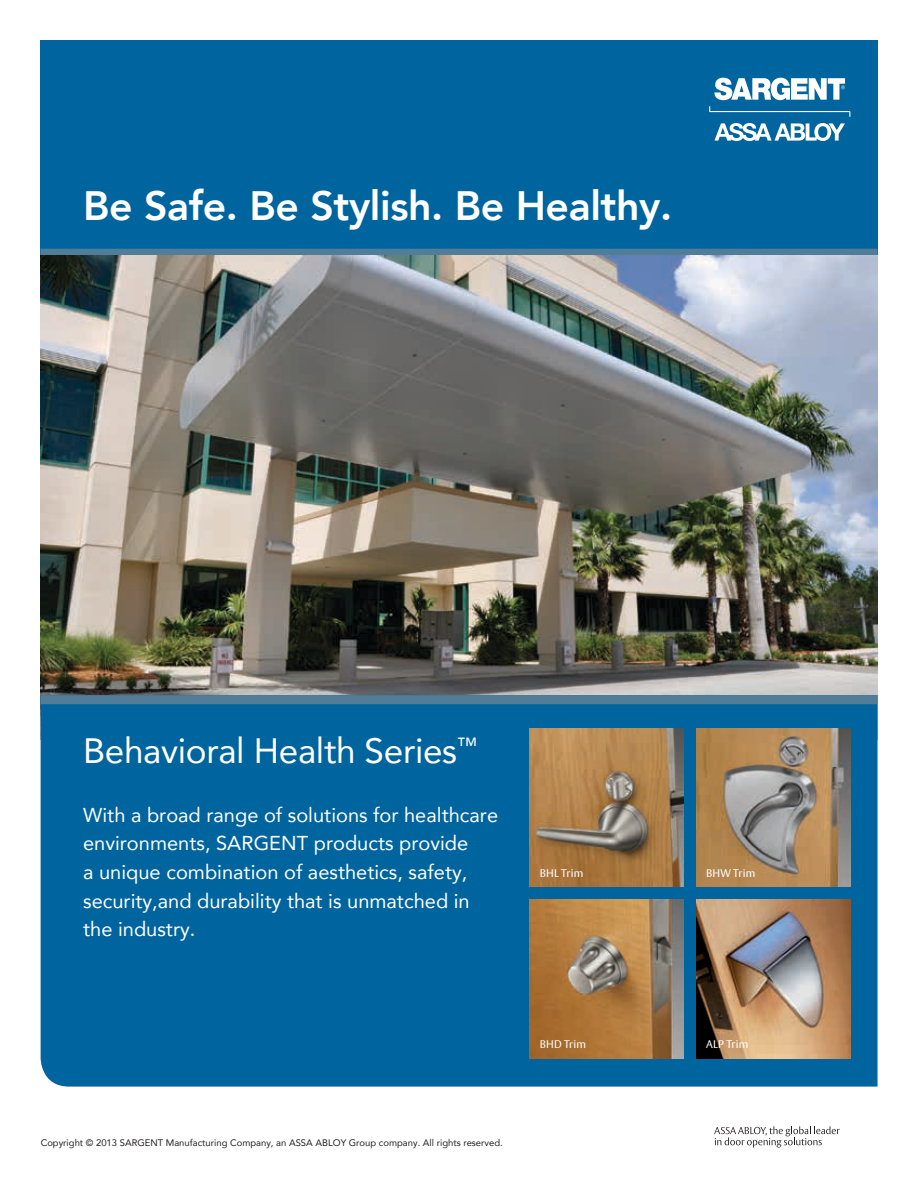
<style>
.page{position:relative;width:918px;height:1188px;background:#fff}
.page>*{position:absolute;margin:0;border:0;box-sizing:border-box;transform-origin:0 0}
.t1{font:800 40.95px "Avenir";letter-spacing:-.01em;color:#fff}
.t2{font:35.1px "Avenir";letter-spacing:-.01em;color:#fff}
.t3{font:20.1px/28.7px "Avenir";color:#fff}
.t4{font:11.1px "ASSA Vesta";letter-spacing:.015em;color:#fff}
.t5{font:9.45px "Avenir";color:#231f20}
</style>
<div class="page">
<div style="left:40px;top:40px;width:838px;height:215px;background:#00659e"></div>
<svg style="left:709px;top:106px;width:141px;height:11px"></svg>
<svg style="left:714px;top:123px;width:131px;height:18px"></svg>
<svg style="left:714px;top:78px;width:131px;height:22px"></svg>
<div style="left:40px;top:249px;width:838px;height:9px;background:#527d98"></div>
<img style="left:40px;top:255px;width:838px;height:484px">
<div style="left:41px;top:695px;width:837px;height:392px;background:#00659e"></div>
<svg style="left:714px;top:1126px;width:126px;height:22px"></svg>
<div style="left:40px;top:695px;width:837px;height:9px;background:#527d98"></div>
<img style="left:530px;top:900px;width:154px;height:158px">
<img style="left:530px;top:728px;width:154px;height:158px">
<img style="left:696px;top:728px;width:154px;height:158px">
<img style="left:696px;top:900px;width:154px;height:158px">
<h1 class="t1" style="left:83px;top:169px;width:591px">Be Safe. Be Stylish. Be Healthy.</h1>
<h2 class="t2" style="left:83px;top:723px;width:396px">Behavioral Health Series<sup>™</sup></h2>
<p class="t3" style="left:83px;top:800px;width:417px">With a broad range of solutions for healthcare environments, SARGENT products provide<br>a unique combination of aesthetics, safety, security,and durability that is unmatched in the industry.</p>
<p class="t4" style="left:540px;top:866px;width:45px">BHL Trim</p>
<p class="t4" style="left:706px;top:866px;width:51px">BHW Trim</p>
<p class="t5" style="left:41px;top:1135px;width:464px">Copyright © 2013 SARGENT Manufacturing Company, an ASSA ABLOY Group company. All rights reserved.</p>
<p class="t4" style="left:540px;top:1037px;width:48px">BHD Trim</p>
<p class="t4" style="left:706px;top:1037px;width:44px">ALP Trim</p>
</div>
